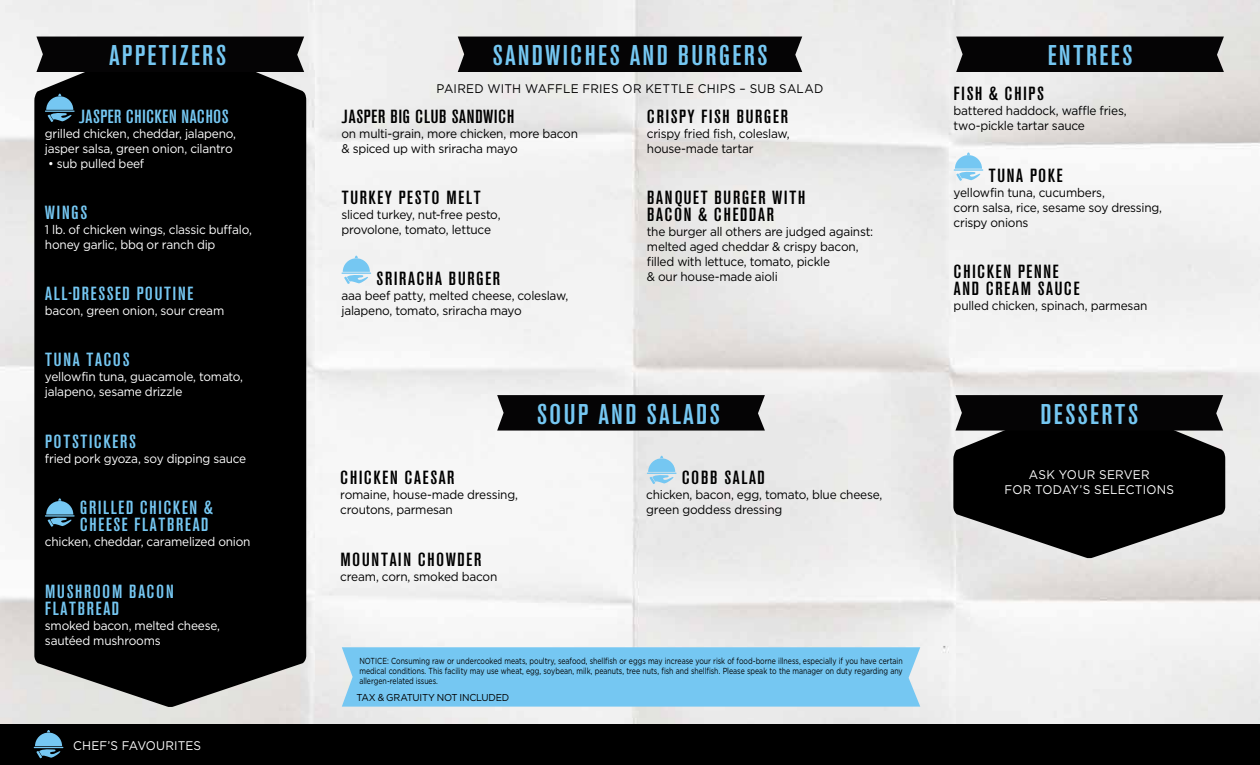
<style>
.page{position:relative;width:1260px;height:765px;background:#fff}
.page>*{position:absolute;margin:0;border:0;box-sizing:border-box;transform-origin:0 0}
.t1{font:30px "C Akzidenz Bld";letter-spacing:.05em;color:#75c7f2;scale:1.1 1}
.t2{font:20px/17.5px "C Akzidenz Bld";letter-spacing:.05em;color:#000;scale:1.1 1}
.t3{font:20px/17.5px "C Akzidenz Bld";letter-spacing:.05em;color:#75c7f2;scale:1.1 1}
.t4{font:20px "C Akzidenz Bld";letter-spacing:.01em;color:#000;scale:1.1 1}
.t5{font:20px "C Akzidenz Bld";color:#75c7f2;scale:1.1 1}
.t6{font:12.5px/15px "Gotham HTF";letter-spacing:-.02em;color:#000;scale:.95 1}
.t7{font:12.5px/15px "Gotham HTF";letter-spacing:-.02em;color:#fff;scale:.95 1}
.t8{font:12.5px "Gotham HTF";letter-spacing:.02em;color:#000;scale:.95 1}
.t9{font:12.5px/15px "Gotham HTF";letter-spacing:.02em;color:#fff;text-align:center;scale:.95 1}
.t10{font:12.5px "Gotham HTF";letter-spacing:.01em;color:#fff;scale:.95 1}
.t11{font:10px "Gotham HTF";letter-spacing:-.025em;color:#000;scale:.95 1}
.t12{font:8.75px/10px "Gotham HTF";letter-spacing:-.005em;color:#000;text-align:justify;scale:.8 1}
</style>
<div class="page">
<div style="left:0;top:724px;width:1260px;height:41px;background:#000"></div>
<div style="left:34px;top:37px;width:272px;height:670px;background:#000"></div>
<div style="left:36px;top:37px;width:268px;height:35px;background:#050405"></div>
<svg style="left:497px;top:395px;width:268px;height:36px;background:#0e0d0e"></svg>
<div style="left:956px;top:37px;width:268px;height:35px;background:#050405"></div>
<div style="left:458px;top:37px;width:344px;height:35px;background:#050405"></div>
<div style="left:342px;top:647px;width:578px;height:60px;background:#75c7f2"></div>
<svg style="left:953px;top:396px;width:272px;height:162px;background:#2f2f2f"></svg>
<div style="left:955px;top:395px;width:268px;height:36px;background:#050405"></div>
<svg style="left:34px;top:730px;width:29px;height:28px"></svg>
<svg style="left:46px;top:94px;width:27px;height:28px"></svg>
<hr style="left:45px;top:111px;width:30px;height:1px;background:#75c7f2">
<svg style="left:648px;top:456px;width:27px;height:28px"></svg>
<hr style="left:647px;top:473px;width:30px;height:1px;background:#75c7f2">
<svg style="left:342px;top:256px;width:29px;height:28px"></svg>
<svg style="left:46px;top:498px;width:27px;height:29px"></svg>
<hr style="left:45px;top:515px;width:30px;height:2px;background:#75c7f2">
<svg style="left:955px;top:153px;width:27px;height:28px"></svg>
<hr style="left:954px;top:169px;width:29px;height:2px;background:#75c7f2">
<h1 class="t1" style="left:109px;top:35px;width:108px">APPETIZERS</h1>
<h2 class="t5" style="left:79px;top:103px;width:138px">JASPER CHICKEN NACHOS</h2>
<p class="t7" style="left:45px;top:125px;width:203px">grilled chicken, cheddar, jalapeno, jasper salsa, green onion, cilantro</p>
<p class="t7" style="left:48px;top:155px;width:103px">• sub pulled beef</p>
<h2 class="t3" style="left:45px;top:205px;width:40px">WINGS</h2>
<p class="t7" style="left:45px;top:222px;width:219px">1 lb. of chicken wings, classic buffalo, honey garlic, bbq or ranch dip</p>
<h2 class="t3" style="left:45px;top:286px;width:137px">ALL-DRESSED POUTINE</h2>
<p class="t7" style="left:45px;top:303px;width:190px">bacon, green onion, sour cream</p>
<h2 class="t3" style="left:45px;top:353px;width:79px">TUNA TACOS</h2>
<p class="t7" style="left:45px;top:369px;width:210px">yellowfin tuna, guacamole, tomato, jalapeno, sesame drizzle</p>
<h2 class="t3" style="left:45px;top:434px;width:84px">POTSTICKERS</h2>
<p class="t7" style="left:45px;top:450px;width:214px">fried pork gyoza, soy dipping sauce</p>
<h2 class="t3" style="left:80px;top:500px;width:123px">GRILLED CHICKEN &amp;<br>CHEESE FLATBREAD</h2>
<p class="t7" style="left:45px;top:534px;width:218px">chicken, cheddar, caramelized onion</p>
<h2 class="t3" style="left:45px;top:584px;width:119px">MUSHROOM BACON<br>FLATBREAD</h2>
<p class="t7" style="left:45px;top:618px;width:186px">smoked bacon, melted cheese, sautéed mushrooms</p>
<p class="t10" style="left:73px;top:739px;width:136px">CHEF’S FAVOURITES</p>
<h1 class="t1" style="left:492px;top:35px;width:252px">SANDWICHES AND BURGERS</h1>
<p class="t8" style="left:437px;top:82px;width:409px">PAIRED WITH WAFFLE FRIES OR KETTLE CHIPS – SUB SALAD</p>
<h2 class="t4" style="left:342px;top:103px;width:159px">JASPER BIG CLUB SANDWICH</h2>
<p class="t6" style="left:342px;top:125px;width:250px">on multi-grain, more chicken, more bacon &amp; spiced up with sriracha mayo</p>
<h2 class="t2" style="left:342px;top:190px;width:128px">TURKEY PESTO MELT</h2>
<p class="t6" style="left:342px;top:207px;width:169px">sliced turkey, nut-free pesto, provolone, tomato, lettuce</p>
<h2 class="t2" style="left:376px;top:271px;width:114px">SRIRACHA BURGER</h2>
<p class="t6" style="left:342px;top:288px;width:240px">aaa beef patty, melted cheese, coleslaw, jalapeno, tomato, sriracha mayo</p>
<h2 class="t2" style="left:647px;top:109px;width:130px">CRISPY FISH BURGER</h2>
<p class="t6" style="left:647px;top:125px;width:152px">crispy fried fish, coleslaw, house-made tartar</p>
<h2 class="t2" style="left:647px;top:190px;width:146px">BANQUET BURGER WITH<br>BACON &amp; CHEDDAR</h2>
<p class="t6" style="left:647px;top:224px;width:240px">the burger all others are judged against: melted aged cheddar &amp; crispy bacon, filled with lettuce, tomato, pickle<br>&amp; our house-made aioli</p>
<h2 class="t2" style="left:340px;top:471px;width:106px">CHICKEN CAESAR</h2>
<p class="t6" style="left:340px;top:487px;width:189px">romaine, house-made dressing, croutons, parmesan</p>
<h2 class="t2" style="left:340px;top:552px;width:130px">MOUNTAIN CHOWDER</h2>
<p class="t6" style="left:340px;top:569px;width:167px">cream, corn, smoked bacon</p>
<h1 class="t1" style="left:537px;top:394px;width:168px">SOUP AND SALADS</h1>
<h2 class="t2" style="left:682px;top:471px;width:77px">COBB SALAD</h2>
<p class="t6" style="left:646px;top:487px;width:250px">chicken, bacon, egg, tomato, blue cheese, green goddess dressing</p>
<p class="t12" style="left:359px;top:655px;width:681px">NOTICE: Consuming raw or undercooked meats, poultry, seafood, shellfish or eggs may increase your risk of food-borne illness, especially if you have certain medical conditions. This facility may use wheat, egg, soybean, milk, peanuts, tree nuts, fish and shellfish. Please speak to the manager on duty regarding any allergen-related issues.</p>
<p class="t11" style="left:356px;top:692px;width:162px">TAX &amp; GRATUITY NOT INCLUDED</p>
<h1 class="t1" style="left:1047px;top:35px;width:79px">ENTREES</h1>
<h2 class="t2" style="left:954px;top:87px;width:84px">FISH &amp; CHIPS</h2>
<p class="t6" style="left:954px;top:103px;width:184px">battered haddock, waffle fries, two-pickle tartar sauce</p>
<h2 class="t2" style="left:988px;top:168px;width:69px">TUNA POKE</h2>
<p class="t6" style="left:954px;top:185px;width:221px">yellowfin tuna, cucumbers,<br>corn salsa, rice, sesame soy dressing, crispy onions</p>
<h2 class="t2" style="left:954px;top:264px;width:116px">CHICKEN PENNE<br>AND CREAM SAUCE</h2>
<p class="t6" style="left:954px;top:298px;width:205px">pulled chicken, spinach, parmesan</p>
<h1 class="t1" style="left:1040px;top:394px;width:91px">DESSERTS</h1>
<p class="t9" style="left:1005px;top:467px;width:180px">ASK YOUR SERVER<br>FOR TODAY’S SELECTIONS</p>
</div>
